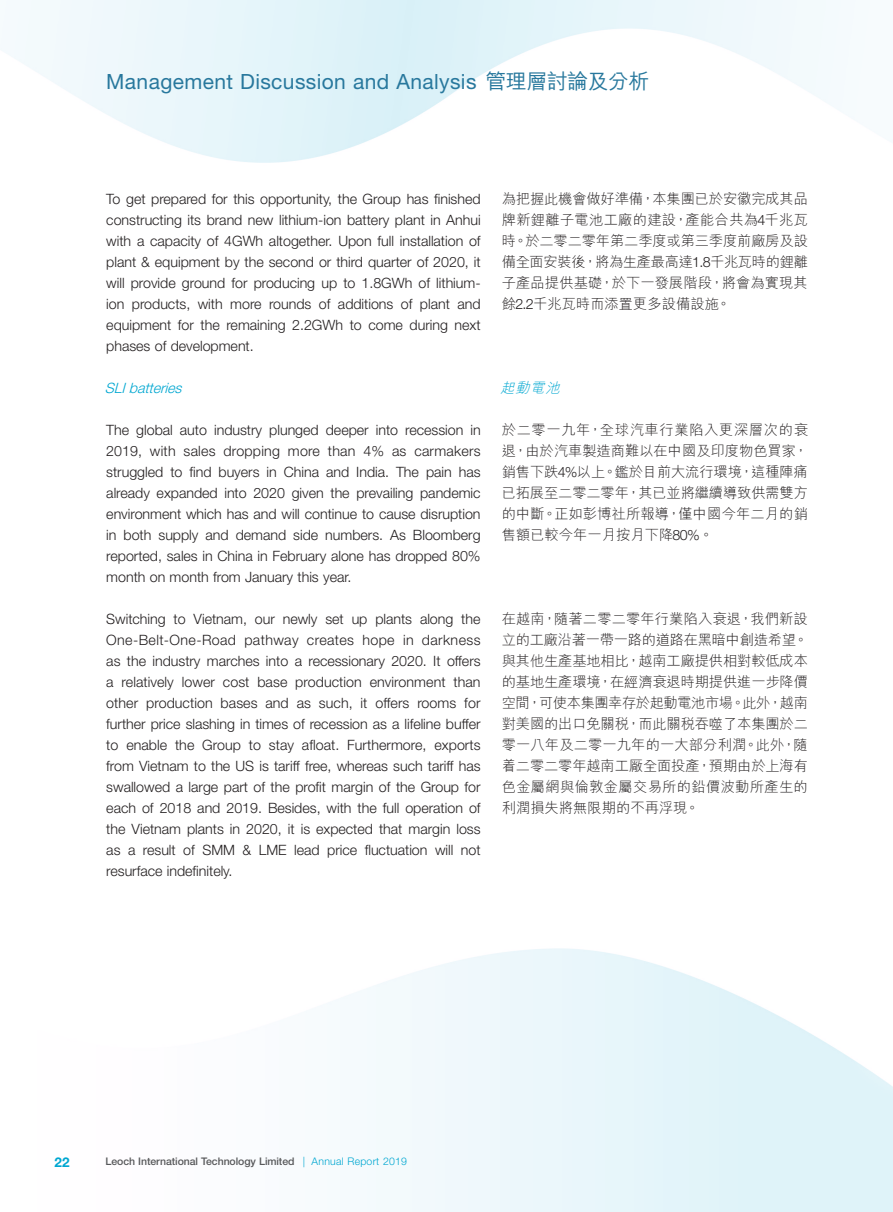
<style>
.page{position:relative;width:893px;height:1212px;background:#fff}
.page>*{position:absolute;margin:0;border:0;box-sizing:border-box;transform-origin:0 0}
.t1{font:21px "Helvetica Neue LT Std";letter-spacing:.02em;color:#28789d}
.Body_Text{font:300 14.25px/21px "Helvetica Neue LT Std";color:#231f20;text-align:justify}
.C_Body_Text{font:300 14.25px/21px "M Hei HK";letter-spacing:.005em;color:#231f20;text-align:justify}
.Heading_3{font:italic 300 14.25px "Helvetica Neue LT Std";color:#00a7d1}
.C_Heading_3{font:italic 300 14.25px "M Hei HK";color:#00a7d1}
.t2{font:700 13.5px "Helvetica Neue LT Std";color:#00a7d1}
.t3{font:500 10.5px "Helvetica Neue LT Std";letter-spacing:-.005em;color:#57585a}
.s1{font-family:"M Hei HK";font-weight:500}
.s2{font-family:"Helvetica Neue LT Std"}
.s3{font-weight:300;color:#00a7d1}
</style>
<div class="page">
<h1 class="t1" style="left:106px;top:69px;width:545px">Management Discussion and Analysis <span class="s1">管理層討論及分析</span></h1>
<p class="Body_Text" style="left:106px;top:188px;width:376px">To get prepared for this opportunity, the Group has finished constructing its brand new lithium-ion battery plant in Anhui with a capacity of 4GWh altogether. Upon full installation of plant &amp; equipment by the second or third quarter of 2020, it will provide ground for producing up to 1.8GWh of lithium&shy;ion products, with more rounds of additions of plant and equipment for the remaining 2.2GWh to come during next phases of development.</p>
<p class="Heading_3" style="left:105px;top:379px;width:83px">SLIbatteries</p>
<p class="Body_Text" style="left:106px;top:419px;width:376px">The global auto industry plunged deeper into recession in 2019, with sales dropping more than 4% as carmakers struggled to find buyers in China and India. The pain has already expanded into 2020 given the prevailing pandemic environment which has and will continue to cause disruption in both supply and demand side numbers. As Bloomberg reported, sales in China in February alone has dropped 80% month on month from January this year.</p>
<p class="Body_Text" style="left:106px;top:608px;width:376px">Switching to Vietnam, our newly set up plants along the One-Belt-One-Road pathway creates hope in darkness as the industry marches into a recessionary 2020. It offers a relatively lower cost base production environment than other production bases and as such, it offers rooms for further price slashing in times of recession as a lifeline buffer to enable the Group to stay afloat. Furthermore, exports from Vietnam to the US is tariff free, whereas such tariff has swallowed a large part of the profit margin of the Group for each of 2018 and 2019. Besides, with the full operation of the Vietnam plants in 2020, it is expected that margin loss as a result of SMM &amp; LME lead price fluctuation will not resurface indefinitely.</p>
<p class="C_Body_Text" style="left:502px;top:188px;width:308px">為把握此機會做好準備，本集團已於安徽完成其品牌新鋰離子電池工廠的建設，產能合共為<span class="s2">4</span>千兆瓦時。於二零二零年第二季度或第三季度前廠房及設備全面安裝後，將為生產最高達<span class="s2">1.8</span>千兆瓦時的鋰離子產品提供基礎，於下一發展階段，將會為實現其餘<span class="s2">2.2</span>千兆瓦時而添置更多設備設施。</p>
<p class="C_Heading_3" style="left:500px;top:381px;width:65px">起動電池</p>
<p class="C_Body_Text" style="left:502px;top:419px;width:308px">於二零一九年，全球汽車行業陷入更深層次的衰退，由於汽車製造商難以在中國及印度物色買家，銷售下跌<span class="s2">4%</span>以上。鑑於目前大流行環境，這種陣痛已拓展至二零二零年，其已並將繼續導致供需雙方的中斷。正如彭博社所報導，僅中國今年二月的銷售額已較今年一月按月下降<span class="s2">80%</span>。</p>
<p class="C_Body_Text" style="left:502px;top:608px;width:308px">在越南，隨著二零二零年行業陷入衰退，我們新設立的工廠沿著一帶一路的道路在黑暗中創造希望。與其他生產基地相比，越南工廠提供相對較低成本的基地生產環境，在經濟衰退時期提供進一步降價空間，可使本集團幸存於起動電池市場。此外，越南對美國的出口免關稅，而此關稅吞噬了本集團於二零一八年及二零一九年的一大部分利潤。此外，隨着二零二零年越南工厰全面投產，預期由於上海有色金屬網與倫敦金屬交易所的鉛價波動所產生的利潤損失將無限期的不再浮現。</p>
<p class="t2" style="left:55px;top:1154px;width:16px">22</p>
<p class="t3" style="left:106px;top:1155px;width:303px">Leoch International Technology Limited <span class="s3">| Annual Report 2019</span></p>
</div>
